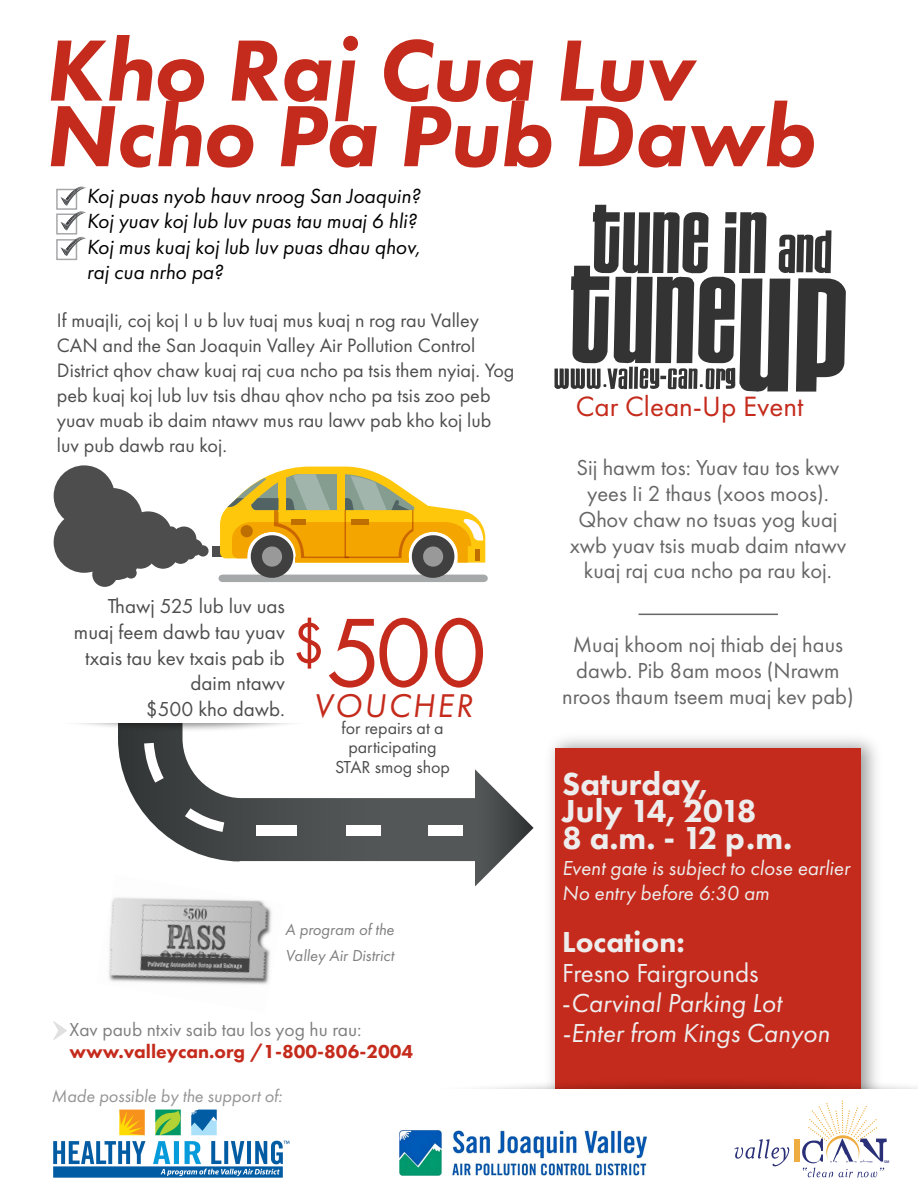
<style>
.page{position:relative;width:918px;height:1188px;background:#fff}
.page>*{position:absolute;margin:0;border:0;box-sizing:border-box;transform-origin:0 0}
.t1{font:101.1px "Futura PT";color:#c52b1c}
.t2{font:italic 800 90px "Futura PT";color:#c52b1c}
.t3{font:italic 34.2px "Futura PT";letter-spacing:.06em;color:#c52b1c}
.t4{font:800 33px/27px "Futura PT";color:#ededed}
.t5{font:800 30px "Futura PT";color:#ededed}
.t6{font:28.95px "Futura PT";color:#c52b1c}
.t7{font:italic 27px/30px "Futura PT";color:#eeedee}
.t8{font:22.5px/25.8px "Futura PT";color:#666;text-align:center}
.t9{font:italic 21.3px/25.5px "Futura PT";color:#000}
.t10{font:21px/25.7px "Futura PT";color:#4d4d4d;text-align:right}
.t11{font:italic 21px/25.7px "Futura PT";color:#ededed}
.t12{font:20.1px/24.9px "Futura PT";color:#4d4d4d}
.t13{font:800 19.5px "Futura PT";color:#c52b1c}
.t14{font:19.5px "Futura PT";color:#808080}
.t15{font:18px/19.8px "Futura PT";color:#4d4d4d;text-align:center}
.t16{font:italic 18px "Futura PT";color:#949494}
.t17{font:italic 16.5px/25.7px "Futura PT";color:#808080}
.t18{font:600 3.9px "Myriad Pro";color:#2a3078}
.s1{font-style:normal}
</style>
<div class="page">
<img style="left:551px;top:738px;width:325px;height:336px">
<div style="left:555px;top:749px;width:306px;height:355px;background:#c52b1c"></div>
<svg style="left:482px;top:1074px;width:436px;height:15px"></svg>
<div style="left:0;top:1089px;width:918px;height:99px;background:#fff"></div>
<img style="left:53px;top:1109px;width:237px;height:69px">
<img style="left:399px;top:1130px;width:248px;height:45px">
<div style="left:213px;top:546px;width:25px;height:11px;background:#4d4d4d"></div>
<svg style="left:54px;top:465px;width:155px;height:122px"></svg>
<svg style="left:219px;top:467px;width:269px;height:115px"></svg>
<svg style="left:126px;top:783px;width:349px;height:78px"></svg>
<div style="left:346px;top:825px;width:35px;height:11px;background:#fff"></div>
<div style="left:256px;top:825px;width:41px;height:11px;background:#fff"></div>
<div style="left:429px;top:825px;width:34px;height:11px;background:#fff"></div>
<svg style="left:185px;top:808px;width:39px;height:24px"></svg>
<svg style="left:475px;top:769px;width:59px;height:117px"></svg>
<div style="left:56px;top:189px;width:21px;height:21px;border:2px solid #808184"></div>
<div style="left:56px;top:214px;width:21px;height:21px;border:2px solid #808184"></div>
<svg style="left:61px;top:186px;width:25px;height:45px"></svg>
<div style="left:56px;top:239px;width:21px;height:21px;border:2px solid #808184"></div>
<svg style="left:61px;top:237px;width:25px;height:19px"></svg>
<svg style="left:78px;top:723px;width:214px;height:60px"></svg>
<svg style="left:555px;top:205px;width:291px;height:187px"></svg>
<hr style="left:639px;top:614px;width:139px;height:1px;background:#666">
<img style="left:109px;top:897px;width:163px;height:88px">
<svg style="left:53px;top:1021px;width:14px;height:19px"></svg>
<svg style="left:735px;top:1139px;width:55px;height:27px"></svg>
<div style="left:795px;top:1139px;width:5px;height:23px;background:#efad41"></div>
<svg style="left:802px;top:1101px;width:85px;height:77px"></svg>
<h2 class="t2" style="left:45px;top:15px;width:650px">Kho Raj Cua Luv</h2>
<h2 class="t2" style="left:45px;top:80px;width:772px">Ncho Pa Pub Dawb</h2>
<p class="t9" style="left:87px;top:183px;width:335px">Koj puas nyob hauv nroog San Joaquin?<br>Koj yuav koj lub luv puas tau muaj 6 hli?<br>Koj mus kuaj koj lub luv puas dhau qhov, raj cua nrho pa?</p>
<p class="t12" style="left:57px;top:308px;width:459px">If muajIi, coj koj I u b luv tuaj mus kuaj n rog rau Valley CAN and the San Joaquin Valley Air Pollution Control District qhov chaw kuaj raj cua ncho pa tsis them nyiaj. Yog peb kuaj koj lub luv tsis dhau qhov ncho pa tsis zoo peb yuav muab ib daim ntawv mus rau lawv pab kho koj lub luv pub dawb rau koj.</p>
<p class="t10" style="left:74px;top:593px;width:212px">Thawj 525 lub luv uas muaj feem dawb tau yuav txais tau kev txais pab ib daim ntawv<br>$500 kho dawb.</p>
<h1 class="t1" style="left:292px;top:593px;width:197px"><sup>$</sup>500</h1>
<h3 class="t3" style="left:314px;top:686px;width:161px">VOUCHER</h3>
<p class="t15" style="left:335px;top:718px;width:117px">for repairs at a participating<br>STAR smog shop</p>
<p class="t17" style="left:285px;top:917px;width:111px">A program of the<br>Valley Air District</p>
<p class="t14" style="left:70px;top:1018px;width:294px">Xav paub ntxiv saib tau los yog hu rau:</p>
<p class="t13" style="left:70px;top:1039px;width:345px">www.valleycan.org /1-800-806-2004</p>
<p class="t16" style="left:52px;top:1085px;width:232px">Made possible by the support of:</p>
<h3 class="t6" style="left:576px;top:389px;width:229px">Car Clean-Up Event</h3>
<p class="t8" style="left:570px;top:455px;width:278px">Sij hawm tos: Yuav tau tos kwv yees Ii 2 thaus (xoos moos).<br>Qhov chaw no tsuas yog kuaj xwb yuav tsis muab daim ntawv kuaj raj cua ncho pa rau koj.</p>
<p class="t8" style="left:562px;top:632px;width:293px">Muaj khoom noj thiab dej haus dawb. Pib 8am moos (Nrawm nroos thaum tseem muaj kev pab)</p>
<h3 class="t4" style="left:562px;top:770px;width:232px">Saturday,<br>July 14, 2018<br>8 a.m. - 12 p.m.</h3>
<p class="t11" style="left:562px;top:855px;width:289px">Event gate is subject to close earlier<br>No entry before 6:30 am</p>
<h3 class="t5" style="left:562px;top:923px;width:124px">Location:</h3>
<h3 class="t7" style="left:562px;top:958px;width:269px"><span class="s1">Fresno Fairgrounds -</span>Carvinal Parking Lot -Enter from Kings Canyon</h3>
<p class="t18" style="left:884px;top:1159px;width:7px">SM</p>
</div>
